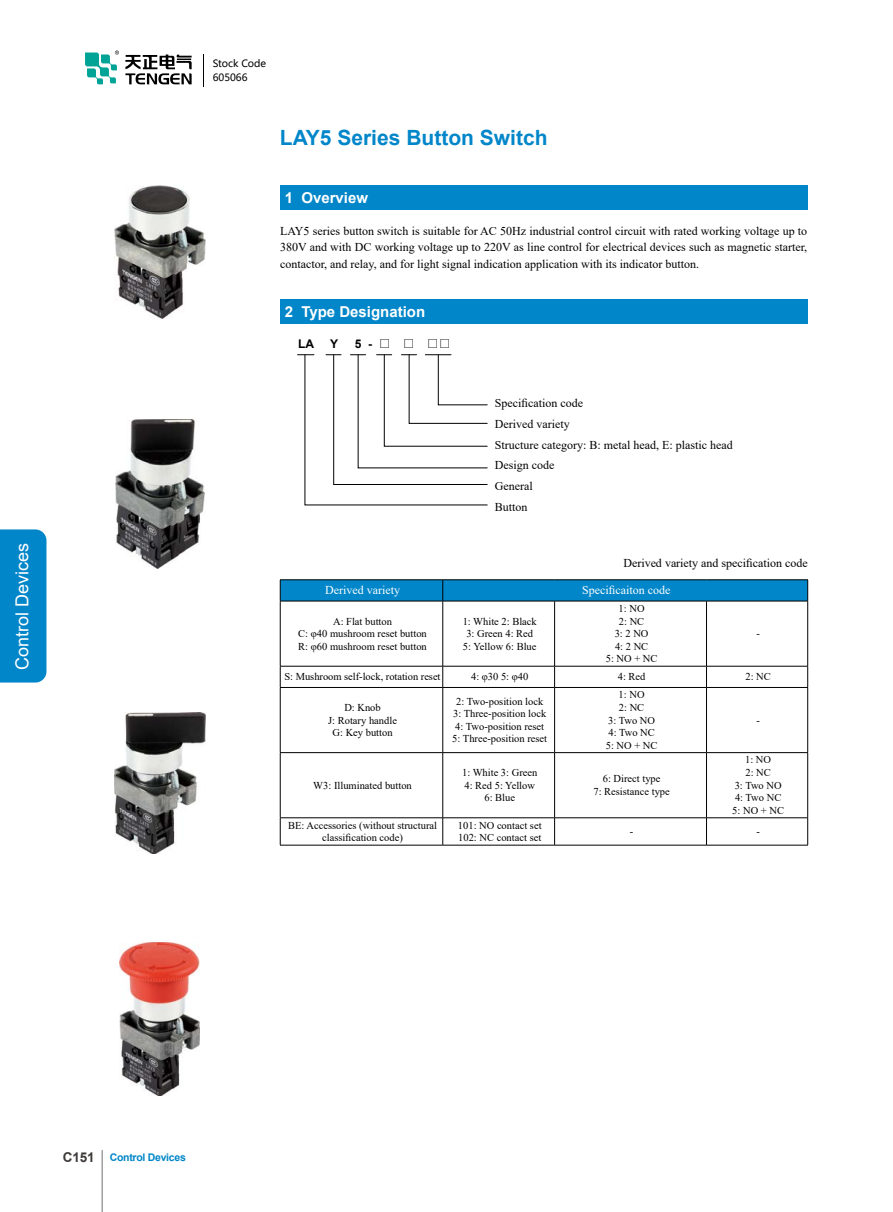
<style>
.page{position:relative;width:893px;height:1212px;background:#fff}
.page>*{position:absolute;margin:0;border:0;box-sizing:border-box;transform-origin:0 0}
.t1{font:700 21px "Arial";color:#0086c9}
.t2{font:18px "Arial";color:#fff}
.t3{font:700 15px "Arial";color:#fff}
.t4{font:700 13.5px "Arial";color:#3e3a39}
.t5{font:12px/20.7px "Times New Roman";color:#000}
.t6{font:12px "Times New Roman";color:#fff}
.t7{font:12px "Sim Sun";color:#000}
.t8{font:700 12px "Arial";color:#000}
.t9{font:10.5px/12.6px "Times New Roman";color:#000;text-align:center}
.t10{font:700 10.5px "Arial";letter-spacing:-.025em;color:#0086c9}
.t11{font:9.9px/14px "Microsoft Ya Hei";color:#000}
.s1{font-family:"Arial";font-weight:700}
</style>
<div class="page">
<div style="left:280px;top:185px;width:528px;height:25px;background:#0086c9"></div>
<div style="left:280px;top:300px;width:528px;height:24px;background:#0086c9"></div>
<svg style="left:298px;top:354px;width:190px;height:151px"></svg>
<svg style="left:280px;top:580px;width:528px;height:21px;background:#0080c0"></svg>
<hr style="left:280px;top:579px;width:163px;height:1px;background:#000">
<hr style="left:443px;top:579px;width:112px;height:1px;background:#000">
<hr style="left:555px;top:579px;width:151px;height:1px;background:#000">
<hr style="left:706px;top:579px;width:102px;height:1px;background:#000">
<hr style="left:280px;top:601px;width:1px;height:65px;background:#000">
<hr style="left:442px;top:601px;width:1px;height:65px;background:#000">
<hr style="left:554px;top:601px;width:1px;height:65px;background:#000">
<hr style="left:706px;top:601px;width:1px;height:65px;background:#000">
<hr style="left:807px;top:601px;width:1px;height:65px;background:#000">
<svg style="left:280px;top:667px;width:1px;height:20px"></svg>
<svg style="left:442px;top:667px;width:1px;height:20px"></svg>
<svg style="left:554px;top:667px;width:1px;height:20px"></svg>
<svg style="left:706px;top:667px;width:1px;height:20px"></svg>
<svg style="left:807px;top:667px;width:1px;height:20px"></svg>
<hr style="left:280px;top:688px;width:1px;height:64px;background:#000">
<hr style="left:442px;top:688px;width:1px;height:64px;background:#000">
<hr style="left:554px;top:688px;width:1px;height:64px;background:#000">
<hr style="left:706px;top:688px;width:1px;height:64px;background:#000">
<hr style="left:807px;top:688px;width:1px;height:64px;background:#000">
<hr style="left:280px;top:753px;width:1px;height:64px;background:#000">
<hr style="left:442px;top:753px;width:1px;height:64px;background:#000">
<hr style="left:554px;top:753px;width:1px;height:64px;background:#000">
<hr style="left:706px;top:753px;width:1px;height:64px;background:#000">
<hr style="left:807px;top:753px;width:1px;height:64px;background:#000">
<svg style="left:280px;top:818px;width:1px;height:27px"></svg>
<svg style="left:442px;top:818px;width:1px;height:27px"></svg>
<svg style="left:554px;top:818px;width:1px;height:27px"></svg>
<svg style="left:706px;top:818px;width:1px;height:27px"></svg>
<svg style="left:807px;top:818px;width:1px;height:27px"></svg>
<hr style="left:280px;top:601px;width:163px;height:1px;background:#000">
<hr style="left:443px;top:601px;width:112px;height:1px;background:#000">
<hr style="left:555px;top:601px;width:151px;height:1px;background:#000">
<hr style="left:706px;top:601px;width:102px;height:1px;background:#000">
<hr style="left:280px;top:666px;width:163px;height:1px;background:#000">
<hr style="left:443px;top:666px;width:112px;height:1px;background:#000">
<hr style="left:555px;top:666px;width:151px;height:1px;background:#000">
<hr style="left:706px;top:666px;width:102px;height:1px;background:#000">
<hr style="left:280px;top:687px;width:163px;height:1px;background:#000">
<hr style="left:443px;top:687px;width:112px;height:1px;background:#000">
<hr style="left:555px;top:687px;width:151px;height:1px;background:#000">
<hr style="left:706px;top:687px;width:102px;height:1px;background:#000">
<hr style="left:280px;top:752px;width:163px;height:1px;background:#000">
<hr style="left:443px;top:752px;width:112px;height:1px;background:#000">
<hr style="left:555px;top:752px;width:151px;height:1px;background:#000">
<hr style="left:706px;top:752px;width:102px;height:1px;background:#000">
<hr style="left:280px;top:817px;width:163px;height:1px;background:#000">
<hr style="left:443px;top:817px;width:112px;height:1px;background:#000">
<hr style="left:555px;top:817px;width:151px;height:1px;background:#000">
<hr style="left:706px;top:817px;width:102px;height:1px;background:#000">
<hr style="left:280px;top:845px;width:163px;height:1px;background:#000">
<hr style="left:443px;top:845px;width:112px;height:1px;background:#000">
<hr style="left:555px;top:845px;width:151px;height:1px;background:#000">
<hr style="left:706px;top:845px;width:102px;height:1px;background:#000">
<img style="left:115px;top:186px;width:90px;height:132px">
<img style="left:115px;top:419px;width:89px;height:149px">
<img style="left:114px;top:712px;width:91px;height:142px">
<img style="left:120px;top:942px;width:80px;height:153px">
<hr style="left:102px;top:1150px;width:1px;height:62px;background:#727171">
<div style="left:0;top:529px;width:46px;height:153px;background:#0086c9"></div>
<hr style="left:204px;top:54px;width:1px;height:33px;background:#000">
<svg style="left:85px;top:50px;width:34px;height:34px"></svg>
<svg style="left:125px;top:55px;width:67px;height:29px"></svg>
<h2 class="t2" style="left:10px;top:670px;width:129px;rotate:-90deg">Control Devices</h2>
<p class="t11" style="left:213px;top:56px;width:55px">Stock Code<br>605066</p>
<p class="t1" style="left:280px;top:123px;width:269px">LAY5 Series Button Switch</p>
<p class="t3" style="left:285px;top:187px;width:85px">1 Overview</p>
<p class="t5" style="left:280px;top:222px;width:529px;line-height:16.5px;text-align:justify">LAY5 series button switch is suitable for AC 50Hz industrial control circuit with rated working voltage up to 380V and with DC working voltage up to 220V as line control for electrical devices such as magnetic starter, contactor, and relay, and for light signal indication application with its indicator button.</p>
<p class="t3" style="left:285px;top:301px;width:142px">2 Type Designation</p>
<p class="t8" style="left:298px;top:335px;width:17px">LA</p>
<p class="t8" style="left:330px;top:335px;width:10px">Y</p>
<p class="t7" style="left:355px;top:338px;width:98px"><span class="s1">5 -</span> □ □ □□</p>
<p class="t5" style="left:495px;top:392px;width:239px">Specification code<br>Derived variety<br>Structure category: B: metal head, E: plastic head<br>Design code<br>General<br>Button</p>
<p class="t5" style="left:623px;top:552px;width:186px">Derived variety and specification code</p>
<p class="t6" style="left:325px;top:582px;width:76px">Derived variety</p>
<p class="t6" style="left:582px;top:582px;width:90px">Specificaiton code</p>
<p class="t9" style="left:298px;top:614px;width:130px">A: Flat button<br>C: φ40 mushroom reset button<br>R: φ60 mushroom reset button</p>
<p class="t9" style="left:463px;top:614px;width:76px">1: White 2: Black<br>3: Green 4: Red<br>5: Yellow 6: Blue</p>
<p class="t9" style="left:606px;top:602px;width:53px">1: NO<br>2: NC<br>3: 2 NO<br>4: 2 NC<br>5: NO + NC</p>
<p class="t9" style="left:756px;top:627px;width:5px">-</p>
<p class="t9" style="left:284px;top:670px;width:158px">S: Mushroom self-lock, rotation reset</p>
<p class="t9" style="left:471px;top:670px;width:59px">4: φ30 5: φ40</p>
<p class="t9" style="left:618px;top:670px;width:29px">4: Red</p>
<p class="t9" style="left:745px;top:670px;width:27px">2: NC</p>
<p class="t9" style="left:328px;top:701px;width:70px">D: Knob<br>J: Rotary handle<br>G: Key button</p>
<p class="t9" style="left:452px;top:694px;width:96px">2: Two-position lock<br>3: Three-position lock<br>4: Two-position reset<br>5: Three-position reset</p>
<p class="t9" style="left:606px;top:688px;width:53px">1: NO<br>2: NC<br>3: Two NO<br>4: Two NC<br>5: NO + NC</p>
<p class="t9" style="left:756px;top:713px;width:5px">-</p>
<p class="t9" style="left:313px;top:778px;width:100px">W3: Illuminated button</p>
<p class="t9" style="left:462px;top:766px;width:77px">1: White 3: Green<br>4: Red 5: Yellow<br>6: Blue</p>
<p class="t9" style="left:593px;top:772px;width:78px">6: Direct type<br>7: Resistance type</p>
<p class="t9" style="left:732px;top:753px;width:53px">1: NO<br>2: NC<br>3: Two NO<br>4: Two NC<br>5: NO + NC</p>
<p class="t9" style="left:288px;top:818px;width:151px">BE: Accessories (without structural classification code)</p>
<p class="t9" style="left:458px;top:818px;width:85px;text-align:left">101: NO contact set<br>102: NC contact set</p>
<p class="t9" style="left:630px;top:825px;width:5px">-</p>
<p class="t9" style="left:756px;top:825px;width:5px">-</p>
<p class="t4" style="left:63px;top:1147px;width:33px">C151</p>
<p class="t10" style="left:110px;top:1150px;width:78px">Control Devices</p>
</div>
